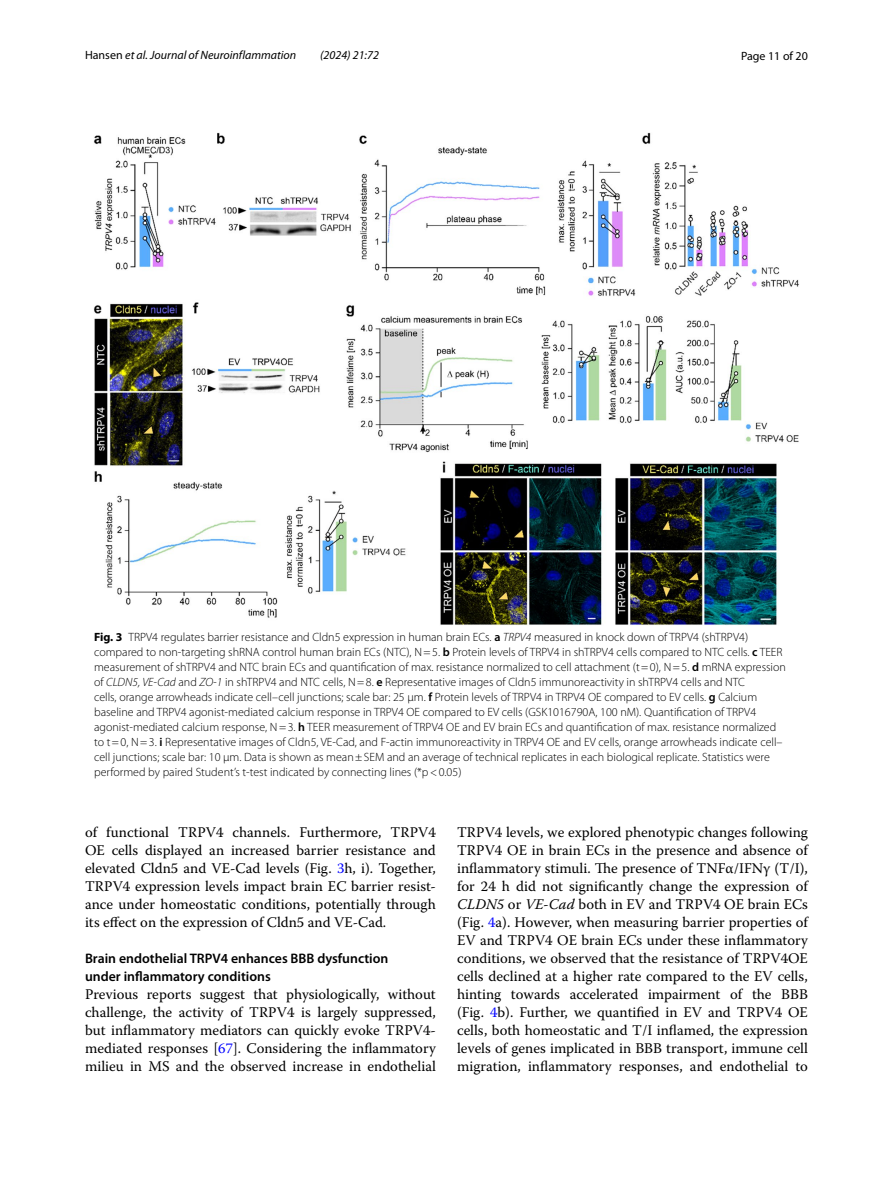
<style>
.page{position:relative;width:893px;height:1187px;background:#fff}
.page>*{position:absolute;margin:0;border:0;box-sizing:border-box;transform-origin:0 0}
.t1{font:14.7px/18px "Warnock Pro";color:#000;text-align:justify}
.t2{font:600 13.8px/18px "Myriad Pro";color:#000}
.t3{font:300 12px/15px "Myriad Pro";color:#000}
.t4{font:italic 12px "Myriad Pro";color:#000}
.t5{font:12px "Myriad Pro";color:#000}
.s1{font-style:normal}
.s2{font-weight:700}
.s3{font-weight:600}
.s4{font-style:italic}
.s5{color:#00f}
</style>
<div class="page">
<img style="left:94px;top:133px;width:705px;height:492px">
<p class="t4" style="left:85px;top:48px;width:213px"><span class="s1">Hansen</span> et al. Journal of Neuroinflammation</p>
<p class="t4" style="left:320px;top:48px;width:60px">(2024) 21:72</p>
<p class="t5" style="left:741px;top:48px;width:68px">Page 11 of 20</p>
<p class="t3" style="left:94px;top:629px;width:693px"><span class="s2">Fig. 3</span> TRPV4 regulates barrier resistance and Cldn5 expression in human brain ECs. <span class="s3">a</span> <span class="s4">TRPV4</span> measured in knock down of TRPV4 (shTRPV4) compared to non-targeting shRNA control human brain ECs (NTC), N=5. <span class="s3">b</span> Protein levels of TRPV4 in shTRPV4 cells compared to NTC cells. <span class="s3">c</span> TEER measurement of shTRPV4 and NTC brain ECs and quantification of max. resistance normalized to cell attachment (t=0), N=5. <span class="s3">d</span> mRNA expression of <span class="s4">CLDN5, VE-Cad</span> and <span class="s4">ZO-1</span> in shTRPV4 and NTC cells, N=8. <span class="s3">e</span> Representative images of Cldn5 immunoreactivity in shTRPV4 cells and NTC<br>cells, orange arrowheads indicate cell–cell junctions; scale bar: 25 µm. <span class="s3">f</span> Protein levels of TRPV4 in TRPV4 OE compared to EV cells. <span class="s3">g</span> Calcium baseline and TRPV4 agonist-mediated calcium response in TRPV4 OE compared to EV cells (GSK1016790A, 100 nM). Quantification of TRPV4 agonist-mediated calcium response, N=3. <span class="s3">h</span> TEER measurement of TRPV4 OE and EV brain ECs and quantification of max. resistance normalized to t=0, N=3. <span class="s3">i</span> Representative images of Cldn5, VE-Cad, and F-actin immunoreactivity in TRPV4 OE and EV cells, orange arrowheads indicate cell– cell junctions; scale bar: 10 µm. Data is shown as mean±SEM and an average of technical replicates in each biological replicate. Statistics were performed by paired Student’s t-test indicated by connecting lines (*p&lt;0.05)</p>
<p class="t1" style="left:85px;top:822px;width:352px">of functional TRPV4 channels. Furthermore, TRPV4<br>OE cells displayed an increased barrier resistance and elevated Cldn5 and VE-Cad levels (Fig. <span class="s5">3</span>h, i). Together, TRPV4 expression levels impact brain EC barrier resist&shy;ance under homeostatic conditions, potentially through its effect on the expression of Cldn5 and VE-Cad.</p>
<p class="t2" style="left:85px;top:948px;width:305px">Brain endothelial TRPV4 enhances BBB dysfunction under inflammatory conditions</p>
<p class="t1" style="left:85px;top:984px;width:352px">Previous reports suggest that physiologically, without challenge, the activity of TRPV4 is largely suppressed, but inflammatory mediators can quickly evoke TRPV4- mediated responses [<span class="s5">67</span>]. Considering the inflammatory milieu in MS and the observed increase in endothelial</p>
<p class="t1" style="left:457px;top:822px;width:352px">TRPV4 levels, we explored phenotypic changes following TRPV4 OE in brain ECs in the presence and absence of inflammatory stimuli. The presence of TNFα/IFNγ (T/I), for 24 h did not significantly change the expression of <span class="s4">CLDN5</span> or <span class="s4">VE-Cad</span> both in EV and TRPV4 OE brain ECs (Fig. <span class="s5">4</span>a). However, when measuring barrier properties of EV and TRPV4 OE brain ECs under these inflammatory conditions, we observed that the resistance of TRPV4OE cells declined at a higher rate compared to the EV cells, hinting towards accelerated impairment of the BBB (Fig. <span class="s5">4</span>b). Further, we quantified in EV and TRPV4 OE cells, both homeostatic and T/I inflamed, the expression levels of genes implicated in BBB transport, immune cell migration, inflammatory responses, and endothelial to</p>
</div>
